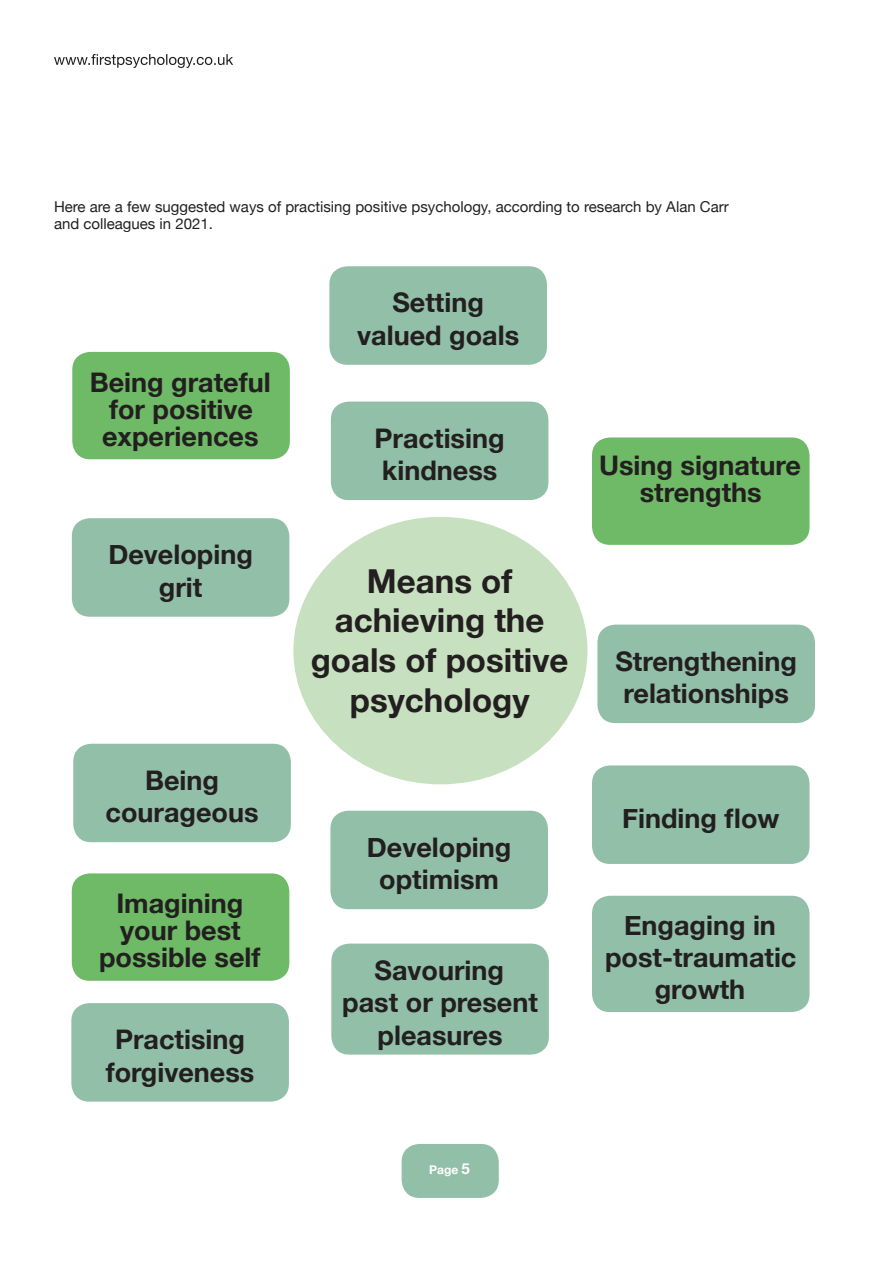
<style>
.page{position:relative;width:893px;height:1263px;background:#fff}
.page>*{position:absolute;margin:0;border:0;box-sizing:border-box;transform-origin:0 0}
.heading_1{font:700 33px/39.6px "Helvetica Neue";color:#231f20;text-align:center}
.heading_1-2{font:700 27px/32.4px "Helvetica Neue";color:#231f20;text-align:center}
.main_para_style_sans{font:15px/17.2px "Helvetica Neue";color:#231f20}
.t1{font:700 12px "Helvetica Neue";color:#fff}
.s1{font-size:15px}
</style>
<div class="page">
<div style="left:402px;top:1144px;width:97px;height:54px;background:#92bfa8;border-radius:18px"></div>
<svg style="left:54px;top:54px;width:179px;height:14px"></svg>
<div style="left:293px;top:517px;width:294px;height:267px;background:#c7e0bf;border-radius:50%"></div>
<div style="left:329px;top:266px;width:218px;height:99px;background:#92bfa8;border-radius:18px"></div>
<div style="left:331px;top:402px;width:217px;height:98px;background:#92bfa8;border-radius:18px"></div>
<div style="left:72px;top:518px;width:217px;height:99px;background:#92bfa8;border-radius:18px"></div>
<div style="left:597px;top:625px;width:218px;height:98px;background:#92bfa8;border-radius:18px"></div>
<div style="left:592px;top:765px;width:217px;height:99px;background:#92bfa8;border-radius:18px"></div>
<div style="left:73px;top:744px;width:218px;height:98px;background:#92bfa8;border-radius:18px"></div>
<div style="left:330px;top:811px;width:218px;height:98px;background:#92bfa8;border-radius:18px"></div>
<div style="left:331px;top:943px;width:218px;height:111px;background:#92bfa8;border-radius:18px"></div>
<div style="left:71px;top:1003px;width:218px;height:98px;background:#92bfa8;border-radius:18px"></div>
<div style="left:592px;top:896px;width:217px;height:116px;background:#92bfa8;border-radius:18px"></div>
<div style="left:72px;top:352px;width:218px;height:107px;background:#6eba66;border-radius:18px"></div>
<div style="left:72px;top:873px;width:217px;height:108px;background:#6eba66;border-radius:18px"></div>
<div style="left:592px;top:437px;width:217px;height:108px;background:#6eba66;border-radius:18px"></div>
<p class="main_para_style_sans" style="left:54px;top:199px;width:676px">Here are a few suggested ways of practising positive psychology, according to research by Alan Carr and colleagues in 2021.</p>
<p class="heading_1-2" style="left:90px;top:369px;width:182px;line-height:27px">Being grateful for positive experiences</p>
<p class="heading_1-2" style="left:108px;top:539px;width:146px">Developing</p>
<p class="heading_1-2" style="left:159px;top:572px;width:45px">grit</p>
<p class="heading_1-2" style="left:106px;top:765px;width:155px">Being courageous</p>
<p class="heading_1-2" style="left:99px;top:891px;width:163px;line-height:27px">Imagining your best possible self</p>
<p class="heading_1-2" style="left:357px;top:287px;width:163px">Setting valued goals</p>
<p class="heading_1-2" style="left:375px;top:423px;width:131px">Practising</p>
<p class="heading_1-2" style="left:382px;top:455px;width:117px">kindness</p>
<p class="heading_1" style="left:311px;top:562px;width:259px">Means of achieving the goals of positive psychology</p>
<p class="heading_1-2" style="left:367px;top:832px;width:146px">Developing optimism</p>
<p class="heading_1-2" style="left:342px;top:955px;width:197px">Savouring<br>past or present</p>
<p class="heading_1-2" style="left:115px;top:1024px;width:131px">Practising</p>
<p class="heading_1-2" style="left:378px;top:1019px;width:126px">pleasures</p>
<p class="heading_1-2" style="left:106px;top:1056px;width:150px">forgiveness</p>
<p class="t1" style="left:429px;top:1160px;width:42px">Page <span class="s1">5</span></p>
<p class="heading_1-2" style="left:599px;top:452px;width:203px;line-height:27px">Using signature strengths</p>
<p class="heading_1-2" style="left:615px;top:646px;width:183px;text-align:left">Strengthening relationships</p>
<p class="heading_1-2" style="left:622px;top:803px;width:159px">Finding flow</p>
<p class="heading_1-2" style="left:605px;top:909px;width:193px">Engaging in post-traumatic growth</p>
</div>
